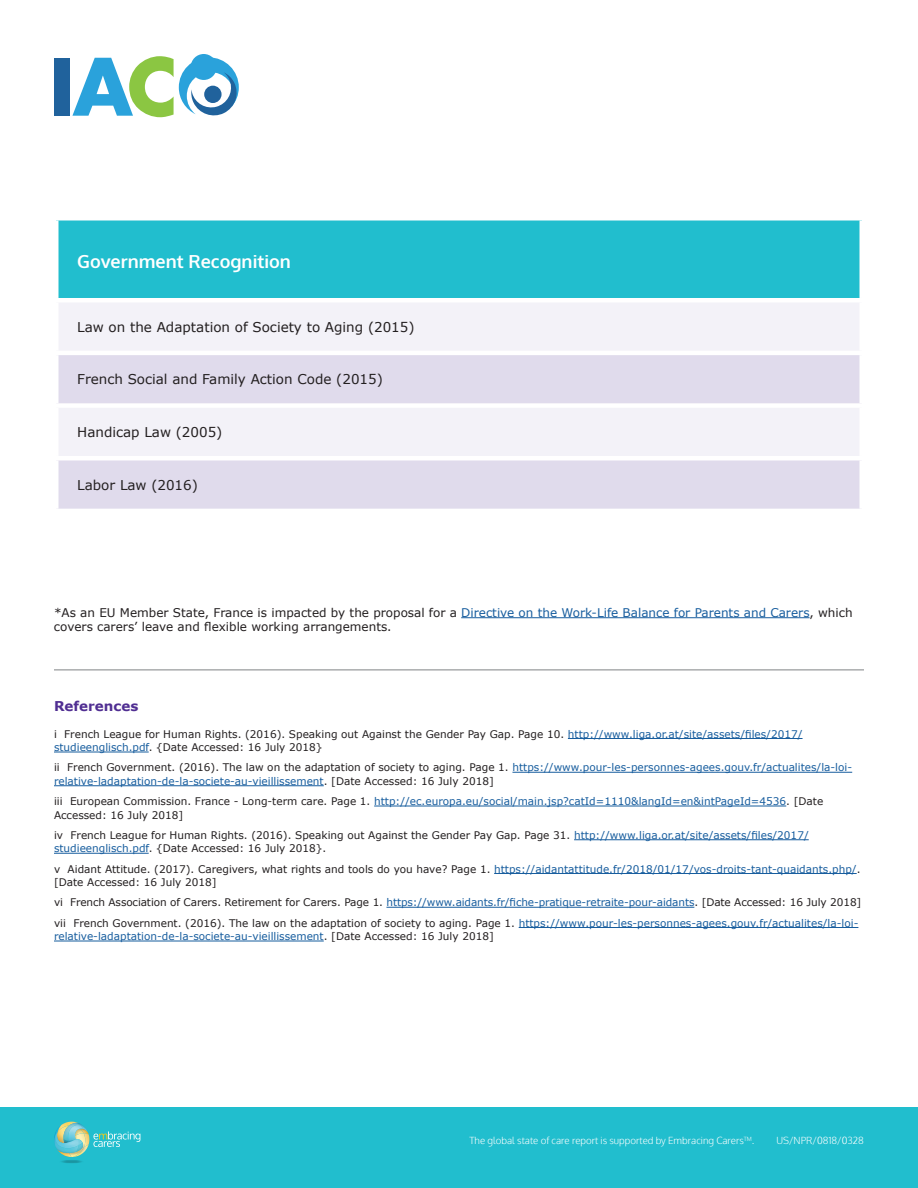
<style>
.page{position:relative;width:918px;height:1188px;background:#fff}
.page>*{position:absolute;margin:0;border:0;box-sizing:border-box;transform-origin:0 0}
.t1{font:700 18px "Oxygen";color:#fff}
.t2{font:13.5px "Verdana";color:#231f20}
.t3{font:700 13.5px "Verdana";color:#502e92}
.t4{font:12px/14.4px "Verdana";color:#231f20}
.t5{font:10.5px/13.5px "Verdana";color:#231f20}
.t6{font:10.5px/13.5px "Verdana";color:#175d9e}
.t7{font:300 9.75px "Oxygen";color:#fff}
.s1{color:#175d9e}
.s2{color:#231f20}
</style>
<div class="page">
<div style="left:54px;top:58px;width:15px;height:58px;background:#20629c"></div>
<svg style="left:72px;top:56px;width:167px;height:62px"></svg>
<div style="left:191px;top:54px;width:26px;height:26px;background:#2aa2db;border-radius:50%"></div>
<div style="left:204px;top:86px;width:18px;height:17px;background:#20629c;border-radius:50%"></div>
<hr style="left:54px;top:670px;width:810px;height:1px;background:#808285">
<hr style="left:568px;top:738px;width:235px;height:1px;background:#175d9e">
<hr style="left:54px;top:752px;width:95px;height:1px;background:#175d9e">
<hr style="left:512px;top:772px;width:340px;height:1px;background:#175d9e">
<hr style="left:54px;top:785px;width:270px;height:1px;background:#175d9e">
<hr style="left:374px;top:806px;width:412px;height:1px;background:#175d9e">
<hr style="left:574px;top:839px;width:235px;height:1px;background:#175d9e">
<hr style="left:54px;top:853px;width:95px;height:1px;background:#175d9e">
<hr style="left:494px;top:873px;width:363px;height:1px;background:#175d9e">
<hr style="left:386px;top:907px;width:308px;height:1px;background:#175d9e">
<hr style="left:519px;top:927px;width:339px;height:1px;background:#175d9e">
<hr style="left:54px;top:941px;width:270px;height:1px;background:#175d9e">
<div style="left:56px;top:218px;width:806px;height:82px;background:#21bece"></div>
<div style="left:59px;top:303px;width:800px;height:47px;background:#f3f2f8"></div>
<svg style="left:58px;top:355px;width:802px;height:154px;fill:#e0dbec"></svg>
<div style="left:54px;top:403px;width:810px;height:5px;background:#fff"></div>
<hr style="left:54px;top:456px;width:810px;height:4px;background:#fff">
<hr style="left:54px;top:216px;width:810px;height:4px;background:#fff">
<hr style="left:54px;top:220px;width:4px;height:78px;background:#fff">
<hr style="left:54px;top:298px;width:810px;height:4px;background:#fff">
<hr style="left:860px;top:220px;width:4px;height:78px;background:#fff">
<hr style="left:461px;top:617px;width:349px;height:1px;background:#175d9e">
<div style="left:0;top:1107px;width:918px;height:81px;background:#21bece"></div>
<img style="left:65px;top:1122px;width:13px;height:1px">
<img style="left:60px;top:1153px;width:9px;height:4px">
<img style="left:69px;top:1152px;width:15px;height:5px">
<svg style="left:54px;top:1123px;width:86px;height:29px"></svg>
<img style="left:54px;top:1136px;width:25px;height:17px">
<img style="left:55px;top:1133px;width:24px;height:15px">
<h1 class="t1" style="left:77px;top:251px;width:215px">Government Recognition</h1>
<p class="t2" style="left:77px;top:318px;width:339px">Law on the Adaptation of Society to Aging (2015)</p>
<p class="t2" style="left:77px;top:371px;width:307px">French Social and Family Action Code (2015)</p>
<p class="t2" style="left:77px;top:424px;width:147px">Handicap Law (2005)</p>
<p class="t2" style="left:77px;top:476px;width:122px">Labor Law (2016)</p>
<p class="t4" style="left:54px;top:605px;width:800px">*As an EU Member State, France is impacted by the proposal for a <span class="s1">Directive on the Work-Life Balance for Parents and Carers</span>, which covers carers’ leave and flexible working arrangements.</p>
<p class="t3" style="left:54px;top:697px;width:86px">References</p>
<p class="t5" style="left:54px;top:727px;width:750px">i French League for Human Rights. (2016). Speaking out Against the Gender Pay Gap. Page 10. <span class="s1">http://www.liga.or.at/site/assets/files/2017/ studieenglisch.pdf</span>. {Date Accessed: 16 July 2018}</p>
<p class="t6" style="left:54px;top:761px;width:800px"><span class="s2">ii French Government. (2016). The law on the adaptation of society to aging. Page 1.</span> https://www.pour-les-personnes-agees.gouv.fr/actualites/la-loi&shy;relative-ladaptation-de-la-societe-au-vieillissement<span class="s2">. [Date Accessed: 16 July 2018]</span></p>
<p class="t5" style="left:54px;top:795px;width:771px">iii European Commission. France - Long-term care. Page 1. <span class="s1">http://ec.europa.eu/social/main.jsp?catId=1110&amp;langId=en&amp;intPageId=4536</span>. [Date<br>Accessed: 16 July 2018]</p>
<p class="t5" style="left:54px;top:828px;width:756px">iv French League for Human Rights. (2016). Speaking out Against the Gender Pay Gap. Page 31. <span class="s1">http://www.liga.or.at/site/assets/files/2017/ studieenglisch.pdf</span>. {Date Accessed: 16 July 2018}.</p>
<p class="t5" style="left:54px;top:862px;width:808px">v Aidant Attitude. (2017). Caregivers, what rights and tools do you have? Page 1. <span class="s1">https://aidantattitude.fr/2018/01/17/vos-droits-tant-quaidants.php/</span>. [Date Accessed: 16 July 2018]</p>
<p class="t5" style="left:54px;top:893px;width:809px;line-height:20.2px">vi French Association of Carers. Retirement for Carers. Page 1. <span class="s1">https://www.aidants.fr/fiche-pratique-retraite-pour-aidants</span>. [Date Accessed: 16 July 2018] vii French Government. (2016). The law on the adaptation of society to aging. Page 1. <span class="s1">https://www.pour-les-personnes-agees.gouv.fr/actualites/la-loi-</span></p>
<p class="t6" style="left:54px;top:930px;width:441px">relative-ladaptation-de-la-societe-au-vieillissement<span class="s2">. [Date Accessed: 16 July 2018]</span></p>
<p class="t7" style="left:469px;top:1134px;width:286px">The global state of care report is supported by Embracing Carers<sup>TM</sup>.</p>
<p class="t7" style="left:776px;top:1134px;width:89px">US/NPR/0818/0328</p>
</div>
